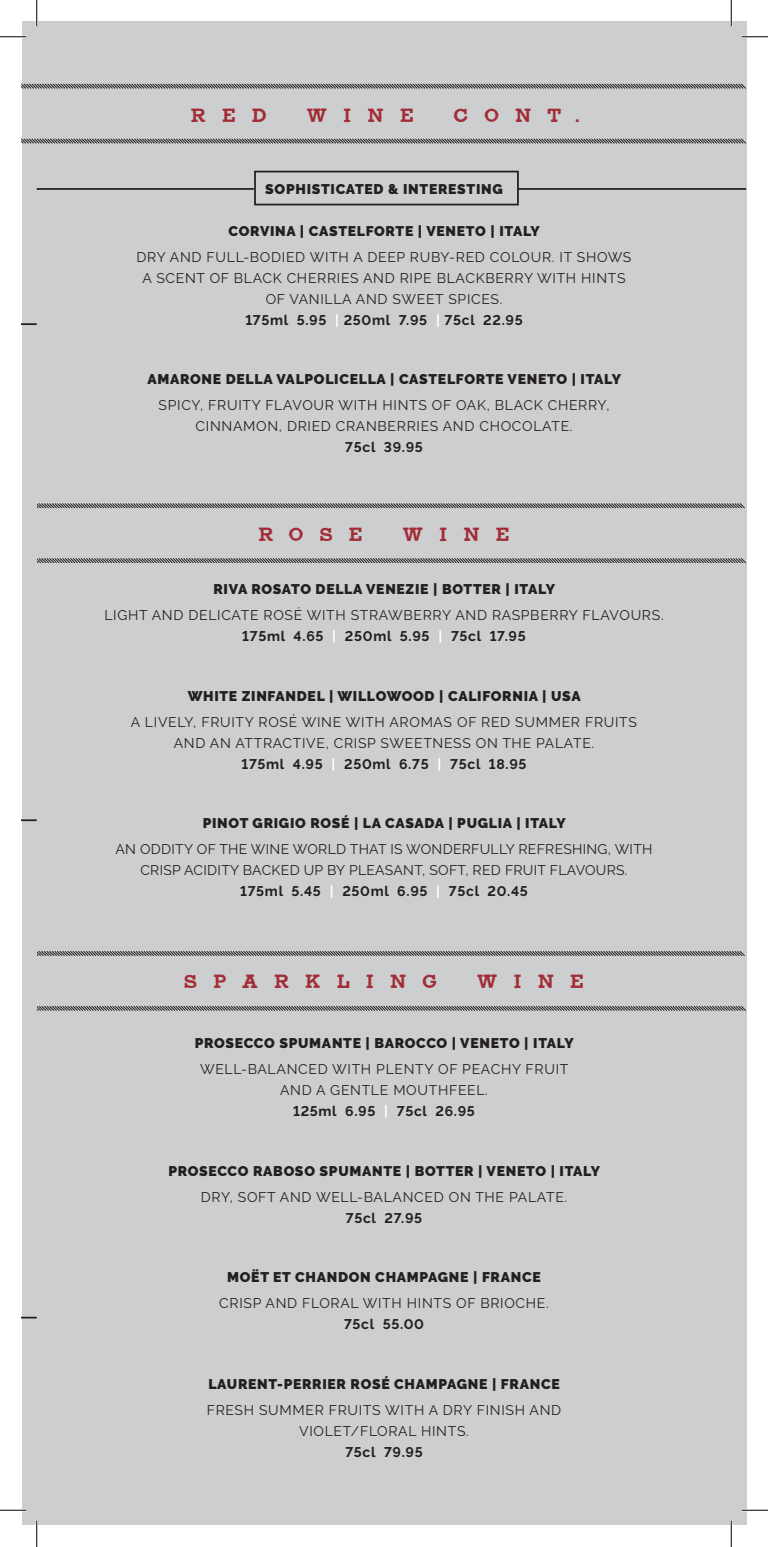
<style>
.page{position:relative;width:768px;height:1547px;background:#fff}
.page>*{position:absolute;margin:0;border:0;box-sizing:border-box;transform-origin:0 0}
.t1{font:21px "Type Two WF";letter-spacing:.75em;color:#a22d37}
.t2{font:14px/21px "Raleway";letter-spacing:.05em;color:#231f20;text-align:center}
.t3{font:900 14px "Raleway";letter-spacing:.05em;color:#231f20}
.t4{font:14px/21px "Raleway";letter-spacing:.02em;color:#231f20;text-align:center}
.t5{font:700 14px "Raleway";letter-spacing:.05em;color:#231f20}
.s1{font-weight:700}
.s2{font-weight:700;color:#fff}
</style>
<div class="page">
<div style="left:22px;top:22px;width:724px;height:1503px;background:#cdced0"></div>
<svg style="left:22px;top:138px;width:724px;height:6px"></svg>
<svg style="left:22px;top:83px;width:724px;height:6px"></svg>
<svg style="left:22px;top:323px;width:15px;height:2px"></svg>
<svg style="left:22px;top:819px;width:15px;height:2px"></svg>
<svg style="left:22px;top:1317px;width:15px;height:1px"></svg>
<svg style="left:37px;top:558px;width:709px;height:6px"></svg>
<svg style="left:37px;top:1005px;width:709px;height:6px"></svg>
<svg style="left:37px;top:503px;width:708px;height:6px"></svg>
<svg style="left:37px;top:951px;width:708px;height:5px;background:#797879"></svg>
<div style="left:254px;top:171px;width:265px;height:34px;border:2px solid #231f20"></div>
<hr style="left:518px;top:188px;width:228px;height:2px;background:#231f20">
<hr style="left:37px;top:188px;width:217px;height:2px;background:#231f20">
<hr style="left:0;top:36px;width:26px;height:2px;background:#fff">
<hr style="left:742px;top:36px;width:26px;height:2px;background:#fff">
<hr style="left:0;top:1509px;width:26px;height:2px;background:#fff">
<hr style="left:742px;top:1509px;width:26px;height:2px;background:#fff">
<hr style="left:36px;top:0;width:2px;height:26px;background:#fff">
<hr style="left:36px;top:1521px;width:2px;height:26px;background:#fff">
<hr style="left:730px;top:0;width:2px;height:26px;background:#fff">
<hr style="left:730px;top:1521px;width:2px;height:26px;background:#fff">
<svg style="left:0;top:36px;width:26px;height:1px"></svg>
<svg style="left:742px;top:36px;width:26px;height:1px"></svg>
<svg style="left:0;top:1510px;width:26px;height:1px"></svg>
<svg style="left:742px;top:1510px;width:26px;height:1px"></svg>
<svg style="left:36px;top:0;width:1px;height:26px"></svg>
<svg style="left:36px;top:1521px;width:1px;height:26px"></svg>
<svg style="left:731px;top:0;width:1px;height:26px"></svg>
<svg style="left:731px;top:1521px;width:1px;height:26px"></svg>
<h1 class="t1" style="left:191px;top:109px;width:78px">RED</h1>
<h1 class="t1" style="left:307px;top:109px;width:109px">WINE</h1>
<h1 class="t1" style="left:454px;top:109px;width:128px">CONT.</h1>
<p class="t3" style="left:265px;top:181px;width:239px">SOPHISTICATED &amp; INTERESTING</p>
<p class="t3" style="left:229px;top:223px;width:313px">CORVINA | CASTELFORTE | VENETO | ITALY</p>
<p class="t2" style="left:137px;top:246px;width:496px">DRY AND FULL-BODIED WITH A DEEP RUBY-RED COLOUR. IT SHOWS A SCENT OF BLACK CHERRIES AND RIPE BLACKBERRY WITH HINTS OF VANILLA AND SWEET SPICES.<br><span class="s1">175ml 5.95</span> <span class="s2">|</span> <span class="s1">250ml 7.95</span> <span class="s2">|</span> <span class="s1">75cl 22.95</span></p>
<p class="t3" style="left:147px;top:371px;width:475px">AMARONE DELLA VALPOLICELLA | CASTELFORTE VENETO | ITALY</p>
<p class="t2" style="left:159px;top:395px;width:452px">SPICY, FRUITY FLAVOUR WITH HINTS OF OAK, BLACK CHERRY,<br>CINNAMON, DRIED CRANBERRIES AND CHOCOLATE.</p>
<p class="t5" style="left:345px;top:439px;width:79px">75cl 39.95</p>
<h1 class="t1" style="left:258px;top:527px;width:106px">ROSE</h1>
<h1 class="t1" style="left:403px;top:527px;width:109px">WINE</h1>
<p class="t3" style="left:213px;top:581px;width:343px">RIVA ROSATO DELLA VENEZIE | BOTTER | ITALY</p>
<p class="t2" style="left:104px;top:605px;width:561px">LIGHT AND DELICATE ROSÉ WITH STRAWBERRY AND RASPBERRY FLAVOURS.<br><span class="s1">175ml 4.65</span> <span class="s2">|</span> <span class="s1">250ml 5.95</span> <span class="s2">|</span> <span class="s1">75cl 17.95</span></p>
<p class="t3" style="left:188px;top:688px;width:395px">WHITE ZINFANDEL | WILLOWOOD | CALIFORNIA | USA</p>
<p class="t2" style="left:131px;top:711px;width:508px">A LIVELY, FRUITY ROSÉ WINE WITH AROMAS OF RED SUMMER FRUITS<br>AND AN ATTRACTIVE, CRISP SWEETNESS ON THE PALATE.<br><span class="s1">175ml 4.95</span> <span class="s2">|</span> <span class="s1">250ml 6.75</span> <span class="s2">|</span> <span class="s1">75cl 18.95</span></p>
<p class="t3" style="left:203px;top:815px;width:365px">PINOT GRIGIO ROSÉ | LA CASADA | PUGLIA | ITALY</p>
<p class="t4" style="left:116px;top:839px;width:538px">AN ODDITY OF THE WINE WORLD THAT IS WONDERFULLY REFRESHING, WITH<br>CRISP ACIDITY BACKED UP BY PLEASANT, SOFT, RED FRUIT FLAVOURS.<br><span class="s1">175ml 5.45</span> <span class="s2">|</span> <span class="s1">250ml 6.95</span> <span class="s2">|</span> <span class="s1">75cl 20.45</span></p>
<h1 class="t1" style="left:184px;top:975px;width:255px">SPARKLING</h1>
<h1 class="t1" style="left:477px;top:975px;width:109px">WINE</h1>
<p class="t3" style="left:195px;top:1035px;width:381px">PROSECCO SPUMANTE | BAROCCO | VENETO | ITALY</p>
<p class="t2" style="left:200px;top:1059px;width:370px">WELL-BALANCED WITH PLENTY OF PEACHY FRUIT<br>AND A GENTLE MOUTHFEEL.<br><span class="s1">125ml 6.95</span> <span class="s2">|</span> <span class="s1">75cl 26.95</span></p>
<p class="t3" style="left:168px;top:1163px;width:433px">PROSECCO RABOSO SPUMANTE | BOTTER | VENETO | ITALY</p>
<p class="t2" style="left:201px;top:1186px;width:368px">DRY, SOFT AND WELL-BALANCED ON THE PALATE.</p>
<p class="t5" style="left:346px;top:1210px;width:78px">75cl 27.95</p>
<p class="t3" style="left:227px;top:1269px;width:315px">MOËT ET CHANDON CHAMPAGNE | FRANCE</p>
<p class="t2" style="left:219px;top:1293px;width:331px">CRISP AND FLORAL WITH HINTS OF BRIOCHE.</p>
<p class="t5" style="left:344px;top:1316px;width:81px">75cl 55.00</p>
<p class="t3" style="left:208px;top:1376px;width:353px">LAURENT-PERRIER ROSÉ CHAMPAGNE | FRANCE</p>
<p class="t2" style="left:207px;top:1399px;width:356px">FRESH SUMMER FRUITS WITH A DRY FINISH AND<br>VIOLET/FLORAL HINTS.</p>
<p class="t5" style="left:345px;top:1444px;width:79px">75cl 79.95</p>
</div>
